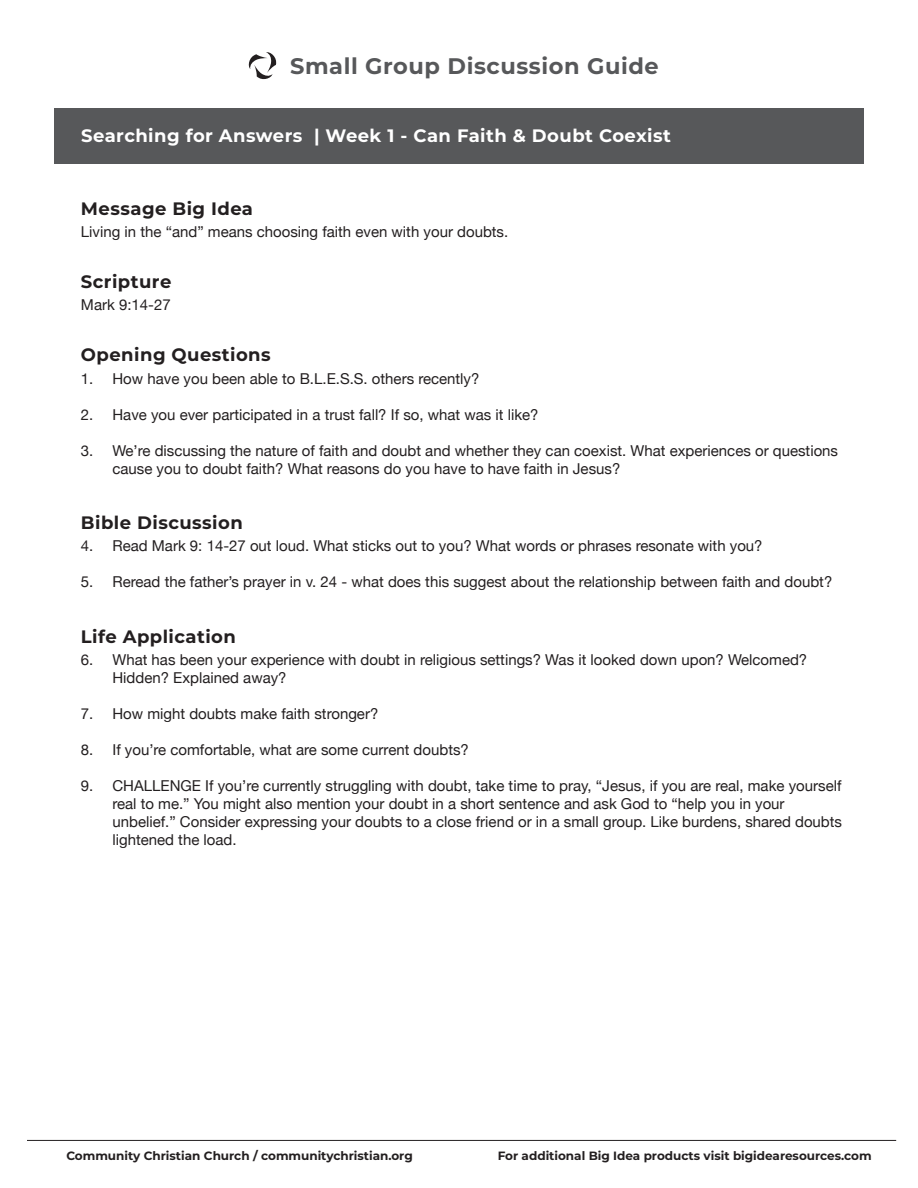
<style>
.page{position:relative;width:918px;height:1188px;background:#fff}
.page>*{position:absolute;margin:0;border:0;box-sizing:border-box;transform-origin:0 0}
.t1{font:700 22.5px "Montserrat";letter-spacing:.025em;color:#57585a}
.Title_medium{font:700 18px "Montserrat";letter-spacing:.025em;color:#231f20}
.Title_medium-2{font:700 18px "Montserrat";letter-spacing:.025em;color:#fff}
.Questions{font:15px/18px "Helvetica Neue";color:#231f20}
.t2{font:700 12px "Montserrat";color:#231f20}
</style>
<div class="page">
<hr style="left:27px;top:1140px;width:869px;height:1px;background:#231f20">
<div style="left:54px;top:108px;width:810px;height:55px;background:#57585a"></div>
<svg style="left:248px;top:52px;width:29px;height:28px"></svg>
<h1 class="t1" style="left:290px;top:50px;width:370px">Small Group Discussion Guide</h1>
<p class="Title_medium-2" style="left:81px;top:123px;width:591px">Searching for Answers | Week 1 - Can Faith &amp; Doubt Coexist</p>
<p class="Title_medium" style="left:81px;top:195px;width:174px">Message Big Idea</p>
<p class="Questions" style="left:81px;top:223px;width:429px">Living in the “and” means choosing faith even with your doubts.</p>
<p class="Title_medium" style="left:81px;top:269px;width:92px">Scripture</p>
<p class="Questions" style="left:81px;top:297px;width:91px">Mark 9:14-27</p>
<p class="Title_medium" style="left:81px;top:342px;width:191px">Opening Questions</p>
<p class="Questions" style="left:81px;top:370px;width:400px">1. How have you been able to B.L.E.S.S. others recently?</p>
<p class="Questions" style="left:81px;top:406px;width:459px">2. Have you ever participated in a trust fall? If so, what was it like?</p>
<p class="Questions" style="left:112px;top:442px;width:727px;text-indent:-32px">3. We’re discussing the nature of faith and doubt and whether they can coexist. What experiences or questions cause you to doubt faith? What reasons do you have to have faith in Jesus?</p>
<p class="Title_medium" style="left:81px;top:510px;width:163px">Bible Discussion</p>
<p class="Questions" style="left:81px;top:538px;width:683px">4. Read Mark 9: 14-27 out loud. What sticks out to you? What words or phrases resonate with you?</p>
<p class="Questions" style="left:81px;top:574px;width:753px">5. Reread the father’s prayer in v. 24 - what does this suggest about the relationship between faith and doubt?</p>
<p class="Title_medium" style="left:81px;top:623px;width:157px">Life Application</p>
<p class="Questions" style="left:112px;top:651px;width:696px;text-indent:-32px">6. What has been your experience with doubt in religious settings? Was it looked down upon? Welcomed?<br>Hidden? Explained away?</p>
<p class="Questions" style="left:81px;top:705px;width:299px">7. How might doubts make faith stronger?</p>
<p class="Questions" style="left:81px;top:741px;width:389px">8. If you’re comfortable, what are some current doubts?</p>
<p class="Questions" style="left:112px;top:777px;width:731px;text-indent:-32px">9. CHALLENGE If you’re currently struggling with doubt, take time to pray, “Jesus, if you are real, make yourself real to me.” You might also mention your doubt in a short sentence and ask God to “help you in your unbelief.” Consider expressing your doubts to a close friend or in a small group. Like burdens, shared doubts lightened the load.</p>
<p class="t2" style="left:66px;top:1147px;width:348px">Community Christian Church / communitychristian.org</p>
<p class="t2" style="left:498px;top:1147px;width:375px">For additional Big Idea products visit bigidearesources.com</p>
</div>
